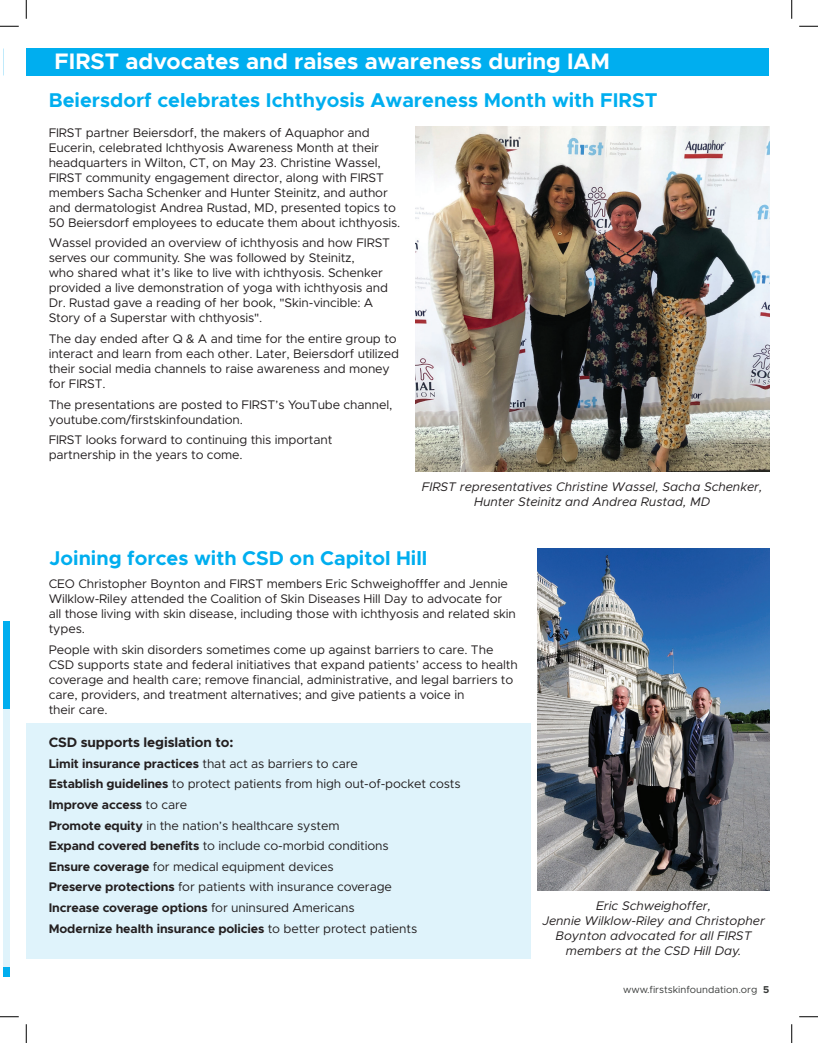
<style>
.page{position:relative;width:818px;height:1043px;background:#fff}
.page>*{position:absolute;margin:0;border:0;box-sizing:border-box;transform-origin:0 0}
.t1{font:700 22.5px "Metropolis";color:#fff}
.t2{font:700 20px "Metropolis";color:#00aeef}
.Normal__Web{font:700 13.75px "Metropolis";letter-spacing:-.01em;color:#231f20}
.Normal__Web-2{font:12.5px/15px "Metropolis";letter-spacing:-.01em;color:#231f20}
.t3{font:italic 12.5px/15px "Metropolis";color:#231f20;text-align:center}
.Normal__Web-3{font:700 12.5px "Metropolis";letter-spacing:-.01em;color:#231f20}
.t4{font:10px "Metropolis";color:#383a39}
.s1{font-weight:400}
.s2{font-weight:700}
</style>
<div class="page">
<div style="left:26px;top:723px;width:504px;height:236px;background:#dff3fb"></div>
<div style="left:26px;top:49px;width:743px;height:27px;background:#00aeef"></div>
<img style="left:415px;top:127px;width:354px;height:344px">
<img style="left:538px;top:548px;width:231px;height:342px">
<div style="left:4px;top:621px;width:6px;height:352px;background:#dff3fb"></div>
<div style="left:4px;top:621px;width:6px;height:87px;background:#00aeef"></div>
<div style="left:4px;top:967px;width:6px;height:10px;background:#00aeef"></div>
<svg style="left:0;top:25px;width:19px;height:2px"></svg>
<svg style="left:799px;top:25px;width:19px;height:2px"></svg>
<svg style="left:0;top:1016px;width:19px;height:1px"></svg>
<svg style="left:799px;top:1016px;width:19px;height:1px"></svg>
<svg style="left:25px;top:0;width:2px;height:19px"></svg>
<svg style="left:25px;top:1024px;width:2px;height:18px"></svg>
<svg style="left:791px;top:0;width:1px;height:19px"></svg>
<svg style="left:791px;top:1024px;width:1px;height:18px"></svg>
<p class="t1" style="left:55px;top:47px;width:557px">FIRST advocates and raises awareness during IAM</p>
<p class="t2" style="left:49px;top:88px;width:610px">Beiersdorf celebrates Ichthyosis Awareness Month with FIRST</p>
<p class="Normal__Web-2" style="left:49px;top:125px;width:353px">FIRST partner Beiersdorf, the makers of Aquaphor and Eucerin, celebrated Ichthyosis Awareness Month at their headquarters in Wilton, CT, on May 23. Christine Wassel, FIRST community engagement director, along with FIRST members Sacha Schenker and Hunter Steinitz, and author and dermatologist Andrea Rustad, MD, presented topics to 50 Beiersdorf employees to educate them about ichthyosis.</p>
<p class="Normal__Web-2" style="left:49px;top:235px;width:343px">Wassel provided an overview of ichthyosis and how FIRST serves our community. She was followed by Steinitz,<br>who shared what it’s like to live with ichthyosis. Schenker provided a live demonstration of yoga with ichthyosis and Dr. Rustad gave a reading of her book, "Skin-vincible: A Story of a Superstar with chthyosis".</p>
<p class="Normal__Web-2" style="left:49px;top:331px;width:352px">The day ended after Q &amp; A and time for the entire group to interact and learn from each other. Later, Beiersdorf utilized their social media channels to raise awareness and money for FIRST.</p>
<p class="Normal__Web-2" style="left:49px;top:397px;width:345px">The presentations are posted to FIRST’s YouTube channel, youtube.com/firstskinfoundation.</p>
<p class="Normal__Web-2" style="left:49px;top:432px;width:285px">FIRST looks forward to continuing this important partnership in the years to come.</p>
<p class="t3" style="left:422px;top:479px;width:342px">FIRST representatives Christine Wassel, Sacha Schenker,<br>Hunter Steinitz and Andrea Rustad, MD</p>
<p class="t2" style="left:50px;top:545px;width:379px">Joining forces with CSD on Capitol Hill</p>
<p class="Normal__Web-2" style="left:49px;top:576px;width:468px">CEO Christopher Boynton and FIRST members Eric Schweighofffer and Jennie Wilklow-Riley attended the Coalition of Skin Diseases Hill Day to advocate for all those living with skin disease, including those with ichthyosis and related skin types.</p>
<p class="Normal__Web-2" style="left:49px;top:641px;width:470px">People with skin disorders sometimes come up against barriers to care. The CSD supports state and federal initiatives that expand patients’ access to health coverage and health care; remove financial, administrative, and legal barriers to care, providers, and treatment alternatives; and give patients a voice in<br>their care.</p>
<p class="Normal__Web" style="left:49px;top:733px;width:186px">CSD supports legislation to:</p>
<p class="Normal__Web-3" style="left:49px;top:755px;width:310px">Limit insurance practices <span class="s1">that act as barriers to care</span></p>
<p class="Normal__Web-2" style="left:49px;top:776px;width:413px"><span class="s2">Establish guidelines</span> to protect patients from high out-of-pocket costs</p>
<p class="Normal__Web-3" style="left:49px;top:796px;width:140px">Improve access <span class="s1">to care</span></p>
<p class="Normal__Web-2" style="left:49px;top:817px;width:292px"><span class="s2">Promote equity</span> in the nation’s healthcare system</p>
<p class="Normal__Web-2" style="left:49px;top:838px;width:341px"><span class="s2">Expand covered benefits</span> to include co-morbid conditions</p>
<p class="Normal__Web-2" style="left:49px;top:859px;width:286px"><span class="s2">Ensure coverage</span> for medical equipment devices</p>
<p class="Normal__Web-2" style="left:49px;top:879px;width:345px"><span class="s2">Preserve protections</span> for patients with insurance coverage</p>
<p class="Normal__Web-3" style="left:49px;top:899px;width:307px">Increase coverage options <span class="s1">for uninsured Americans</span></p>
<p class="Normal__Web-3" style="left:49px;top:920px;width:370px">Modernize health insurance policies <span class="s1">to better protect patients</span></p>
<p class="t3" style="left:542px;top:898px;width:224px">Eric Schweighoffer,<br>Jennie Wilklow-Riley and Christopher<br>Boynton advocated for all FIRST members at the CSD Hill Day.</p>
<p class="t4" style="left:623px;top:983px;width:148px">www.firstskinfoundation.org <span class="s2">5</span></p>
</div>
